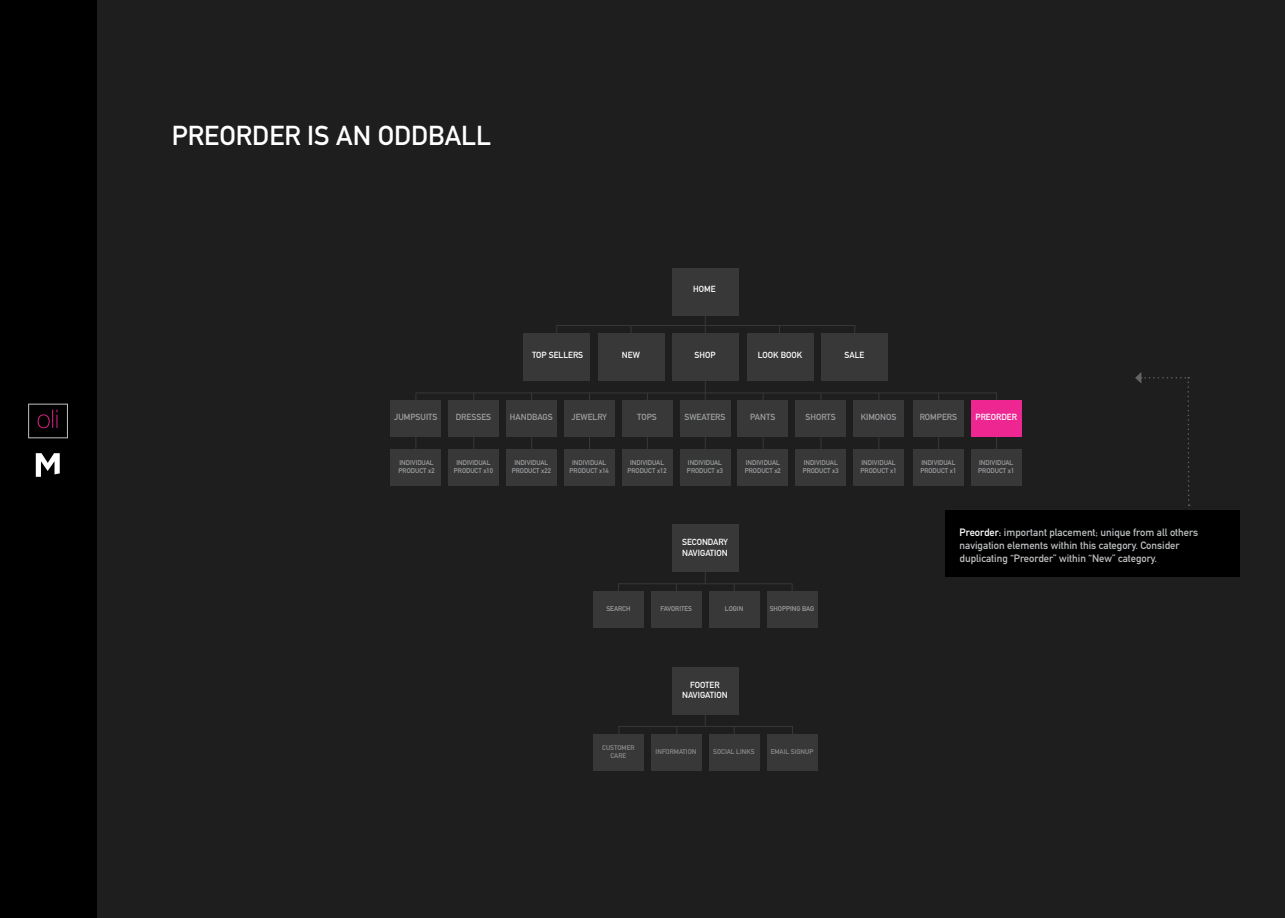
<style>
.page{position:relative;width:1285px;height:918px;background:#fff}
.page>*{position:absolute;margin:0;border:0;box-sizing:border-box;transform-origin:0 0}
.t1{font:700 27px "DIN Alternate";color:#fff}
.t2{font:700 10.5px/12.6px "DIN Alternate";color:#bcbec0}
.t3{font:700 8.7px/10.4px "DIN Alternate";color:#fff}
.t4{font:700 8.7px "DIN Alternate";color:#9d9fa2}
.t5{font:700 6.75px/8.1px "DIN Alternate";color:#9d9fa2}
.t6{font:700 6.75px/8.1px "DIN Alternate";color:#8c8c8b;text-align:center}
.s1{color:#fff}
</style>
<div class="page">
<div style="left:0;top:0;width:1284px;height:918px;background:#1e1e1e"></div>
<hr style="left:779px;top:326px;width:1px;height:50px;background:#383838">
<hr style="left:630px;top:326px;width:1px;height:50px;background:#383838">
<hr style="left:556px;top:326px;width:1px;height:50px;background:#383838">
<hr style="left:618px;top:726px;width:175px;height:1px;background:#383838">
<div style="left:672px;top:268px;width:66px;height:48px;background:#383838"></div>
<hr style="left:618px;top:583px;width:174px;height:1px;background:#383838">
<div style="left:672px;top:524px;width:66px;height:48px;background:#383838"></div>
<div style="left:709px;top:592px;width:50px;height:36px;background:#383838"></div>
<div style="left:767px;top:592px;width:50px;height:36px;background:#383838"></div>
<div style="left:709px;top:734px;width:50px;height:36px;background:#383838"></div>
<div style="left:651px;top:734px;width:50px;height:36px;background:#383838"></div>
<div style="left:593px;top:734px;width:50px;height:36px;background:#383838"></div>
<div style="left:767px;top:734px;width:50px;height:36px;background:#383838"></div>
<div style="left:672px;top:667px;width:66px;height:48px;background:#383838"></div>
<hr style="left:938px;top:393px;width:1px;height:59px;background:#383838">
<hr style="left:995px;top:393px;width:1px;height:61px;background:#383838">
<hr style="left:646px;top:393px;width:1px;height:59px;background:#383838">
<hr style="left:704px;top:393px;width:1px;height:58px;background:#383838">
<hr style="left:762px;top:393px;width:1px;height:58px;background:#383838">
<hr style="left:820px;top:393px;width:1px;height:61px;background:#383838">
<hr style="left:878px;top:393px;width:1px;height:59px;background:#383838">
<hr style="left:704px;top:324px;width:1px;height:69px;background:#383838">
<div style="left:622px;top:449px;width:50px;height:36px;background:#383838"></div>
<div style="left:622px;top:401px;width:50px;height:36px;background:#383838"></div>
<div style="left:680px;top:449px;width:50px;height:36px;background:#363736"></div>
<div style="left:680px;top:401px;width:50px;height:36px;background:#383838"></div>
<div style="left:737px;top:449px;width:50px;height:36px;background:#383838"></div>
<div style="left:737px;top:401px;width:50px;height:36px;background:#383838"></div>
<div style="left:795px;top:449px;width:50px;height:36px;background:#383838"></div>
<div style="left:795px;top:401px;width:50px;height:36px;background:#383838"></div>
<div style="left:853px;top:449px;width:50px;height:36px;background:#383838"></div>
<div style="left:853px;top:401px;width:50px;height:36px;background:#383838"></div>
<div style="left:913px;top:449px;width:50px;height:36px;background:#383838"></div>
<div style="left:913px;top:401px;width:50px;height:36px;background:#383838"></div>
<div style="left:971px;top:449px;width:50px;height:36px;background:#383838"></div>
<div style="left:971px;top:401px;width:50px;height:36px;background:#ed2691"></div>
<hr style="left:854px;top:326px;width:1px;height:50px;background:#383838">
<div style="left:821px;top:333px;width:66px;height:48px;background:#383838"></div>
<hr style="left:416px;top:392px;width:580px;height:1px;background:#383838">
<hr style="left:556px;top:325px;width:299px;height:1px;background:#383838">
<hr style="left:415px;top:393px;width:1px;height:59px;background:#383838">
<hr style="left:473px;top:393px;width:1px;height:58px;background:#383838">
<hr style="left:531px;top:393px;width:1px;height:60px;background:#383838">
<hr style="left:589px;top:393px;width:1px;height:59px;background:#383838">
<div style="left:390px;top:401px;width:50px;height:36px;background:#383838"></div>
<div style="left:390px;top:449px;width:50px;height:36px;background:#383838"></div>
<div style="left:448px;top:449px;width:50px;height:36px;background:#383838"></div>
<div style="left:506px;top:449px;width:50px;height:36px;background:#383838"></div>
<div style="left:564px;top:449px;width:50px;height:36px;background:#383838"></div>
<div style="left:448px;top:401px;width:50px;height:36px;background:#383838"></div>
<div style="left:506px;top:401px;width:50px;height:36px;background:#383838"></div>
<div style="left:564px;top:401px;width:50px;height:36px;background:#383838"></div>
<div style="left:598px;top:333px;width:66px;height:48px;background:#383838"></div>
<div style="left:523px;top:333px;width:66px;height:48px;background:#383838"></div>
<div style="left:747px;top:333px;width:66px;height:48px;background:#383838"></div>
<div style="left:593px;top:592px;width:50px;height:36px;background:#383838"></div>
<div style="left:651px;top:592px;width:50px;height:36px;background:#383838"></div>
<div style="left:672px;top:333px;width:66px;height:48px;background:#383838"></div>
<div style="left:0;top:0;width:96px;height:918px;background:#000"></div>
<img style="left:28px;top:404px;width:40px;height:34px">
<svg style="left:36px;top:453px;width:24px;height:24px"></svg>
<div style="left:945px;top:510px;width:294px;height:67px;background:#000"></div>
<svg style="left:1135px;top:372px;width:54px;height:134px"></svg>
<h1 class="t1" style="left:172px;top:115px;width:321px">PREORDER IS AN ODDBALL</h1>
<p class="t3" style="left:693px;top:283px;width:24px">HOME</p>
<p class="t3" style="left:532px;top:349px;width:53px">TOP SELLERS</p>
<p class="t3" style="left:622px;top:349px;width:19px">NEW</p>
<p class="t3" style="left:757px;top:349px;width:46px">LOOK BOOK</p>
<p class="t3" style="left:694px;top:349px;width:23px">SHOP</p>
<p class="t3" style="left:844px;top:349px;width:21px">SALE</p>
<p class="t4" style="left:394px;top:410px;width:45px">JUMPSUITS</p>
<p class="t5" style="left:398px;top:458px;width:37px">INDIVIDUAL<br>PRODUCT x2</p>
<p class="t4" style="left:456px;top:410px;width:37px">DRESSES</p>
<p class="t4" style="left:510px;top:410px;width:45px">HANDBAGS</p>
<p class="t4" style="left:571px;top:410px;width:37px">JEWELRY</p>
<p class="t5" style="left:454px;top:458px;width:41px;text-align:center">INDIVIDUAL<br>PRODUCT x10</p>
<p class="t5" style="left:511px;top:458px;width:41px;text-align:center">INDIVIDUAL<br>PRODUCT x22</p>
<p class="t5" style="left:569px;top:458px;width:41px;text-align:center">INDIVIDUAL<br>PRODUCT x14</p>
<p class="t4" style="left:637px;top:410px;width:21px">TOPS</p>
<p class="t5" style="left:627px;top:458px;width:41px;text-align:center">INDIVIDUAL<br>PRODUCT x12</p>
<p class="t4" style="left:684px;top:410px;width:43px">SWEATERS</p>
<p class="t5" style="left:687px;top:458px;width:37px">INDIVIDUAL<br>PRODUCT x3</p>
<p class="t4" style="left:750px;top:410px;width:27px">PANTS</p>
<p class="t5" style="left:744px;top:458px;width:37px">INDIVIDUAL<br>PRODUCT x2</p>
<p class="t4" style="left:805px;top:410px;width:32px">SHORTS</p>
<p class="t5" style="left:802px;top:458px;width:37px">INDIVIDUAL<br>PRODUCT x3</p>
<p class="t4" style="left:860px;top:410px;width:37px">KIMONOS</p>
<p class="t5" style="left:860px;top:458px;width:37px">INDIVIDUAL<br>PRODUCT x1</p>
<p class="t3" style="left:682px;top:536px;width:47px">SECONDARY<br>NAVIGATION</p>
<p class="t5" style="left:606px;top:604px;width:25px">SEARCH</p>
<p class="t5" style="left:660px;top:604px;width:33px">FAVORITES</p>
<p class="t5" style="left:724px;top:604px;width:20px">LOGIN</p>
<p class="t5" style="left:769px;top:604px;width:46px">SHOPPING BAG</p>
<p class="t4" style="left:919px;top:410px;width:39px">ROMPERS</p>
<p class="t5" style="left:920px;top:458px;width:37px">INDIVIDUAL<br>PRODUCT x1</p>
<p class="t3" style="left:975px;top:411px;width:43px">PREORDER</p>
<p class="t5" style="left:978px;top:458px;width:37px">INDIVIDUAL<br>PRODUCT x1</p>
<h2 class="t2" style="left:959px;top:526px;width:240px"><span class="s1">Preorder:</span> important placement; unique from all others navigation elements within this category. Consider duplicating “Preorder” within “New” category.</h2>
<p class="t3" style="left:682px;top:679px;width:47px;text-align:center">FOOTER<br>NAVIGATION</p>
<p class="t6" style="left:602px;top:743px;width:34px">CUSTOMER<br>CARE</p>
<p class="t6" style="left:770px;top:747px;width:44px">EMAIL SIGNUP</p>
<p class="t6" style="left:655px;top:747px;width:42px">INFORMATION</p>
<p class="t6" style="left:713px;top:747px;width:43px">SOCIAL LINKS</p>
</div>
